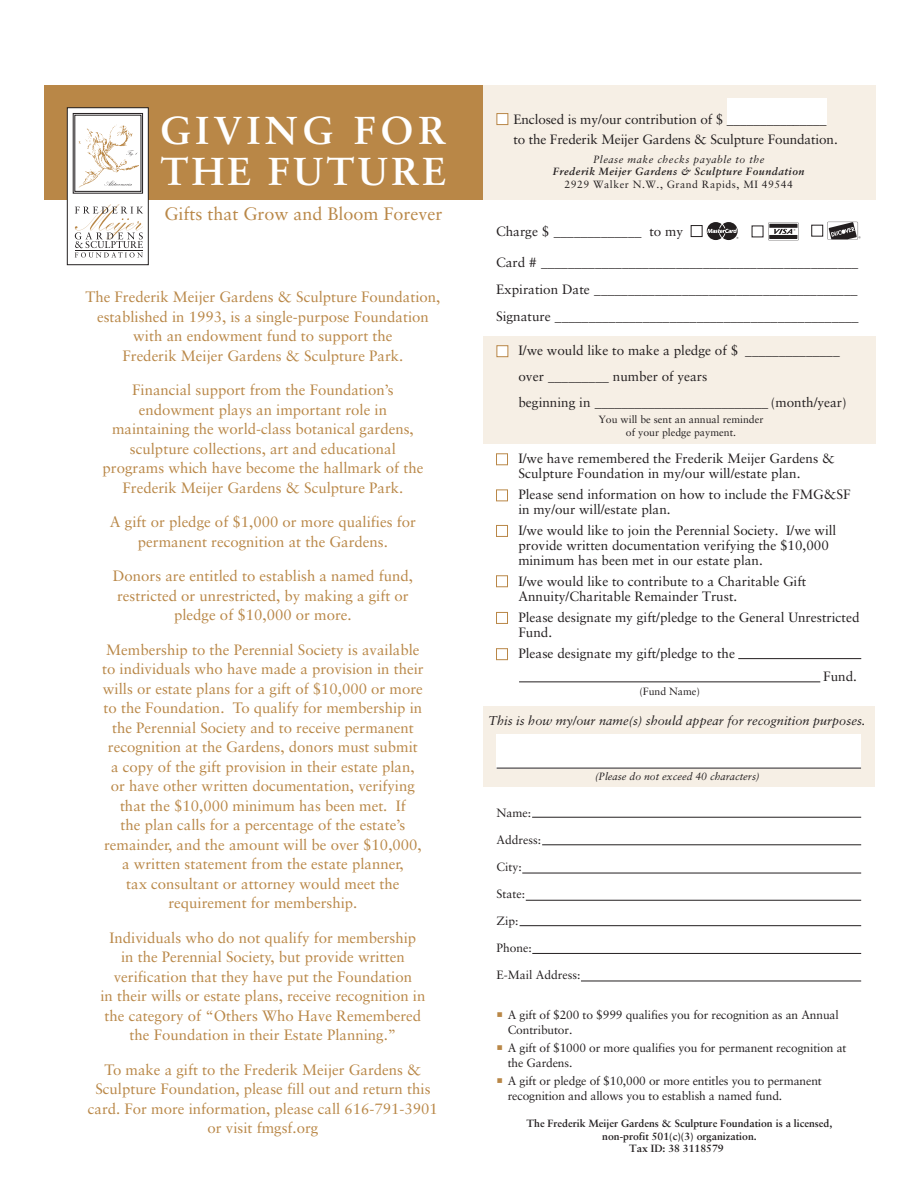
<style>
.page{position:relative;width:918px;height:1188px;background:#fff}
.page>*{position:absolute;margin:0;border:0;box-sizing:border-box;transform-origin:0 0}
.t1{font:700 39px/40.5px "Sabon";letter-spacing:.105em;color:#fff}
.t2{font:18px "Sabon";color:#b98747}
.t3{font:15px/19.5px "Sabon";color:#b98747;text-align:center}
.t4{font:13.5px/15px "Sabon";color:#231f20}
.t5{font:italic 12.75px "Sabon";color:#231f20}
.t6{font:12px/15px "Sabon";letter-spacing:-.01em;color:#231f20}
.t7{font:700 10.5px/12.6px "Sabon";color:#231f20;text-align:center}
.t8{font:10.5px/12.6px "Sabon";color:#231f20;text-align:center}
.t9{font:italic 700 10.5px "Sabon";letter-spacing:.05em;color:#231f20}
.t10{font:10.5px "Sabon";letter-spacing:.05em;color:#231f20}
.t11{font:italic 10.5px "Sabon";color:#231f20}
.t12{font:italic 10.5px "Sabon";letter-spacing:.05em;color:#231f20}
.s1{color:#b98747}
</style>
<div class="page">
<div style="left:44px;top:85px;width:439px;height:114px;background:#b98747"></div>
<div style="left:67px;top:108px;width:81px;height:157px;background:#fff"></div>
<div style="left:67px;top:107px;width:82px;height:158px;border:1px solid #231f20"></div>
<div style="left:73px;top:113px;width:70px;height:80px;border:1px solid #231f20"></div>
<img style="left:78px;top:124px;width:61px;height:64px">
<svg style="left:126px;top:150px;width:11px;height:6px"></svg>
<svg style="left:104px;top:181px;width:28px;height:5px"></svg>
<svg style="left:75px;top:204px;width:68px;height:54px"></svg>
<div style="left:484px;top:706px;width:391px;height:81px;background:#f6efe5"></div>
<div style="left:497px;top:734px;width:364px;height:34px;background:#fff"></div>
<div style="left:483px;top:85px;width:392px;height:114px;background:#f6efe5"></div>
<div style="left:483px;top:336px;width:392px;height:107px;background:#f6efe5"></div>
<hr style="left:497px;top:768px;width:364px;height:1px;background:#231f20">
<div style="left:497px;top:113px;width:11px;height:12px;background:#fff;border:1px solid #b98747"></div>
<div style="left:497px;top:345px;width:11px;height:12px;background:#fff;border:1px solid #b98747"></div>
<div style="left:496px;top:648px;width:12px;height:12px;background:#fff;border:1px solid #b98747"></div>
<div style="left:496px;top:612px;width:12px;height:12px;background:#fff;border:1px solid #b98747"></div>
<div style="left:496px;top:575px;width:12px;height:12px;background:#fff;border:1px solid #b98747"></div>
<div style="left:496px;top:525px;width:12px;height:12px;background:#fff;border:1px solid #b98747"></div>
<div style="left:496px;top:490px;width:12px;height:11px;background:#fff;border:1px solid #b98747"></div>
<div style="left:496px;top:453px;width:12px;height:12px;background:#fff;border:1px solid #b98747"></div>
<div style="left:811px;top:225px;width:12px;height:12px;border:1px solid #231f20"></div>
<svg style="left:827px;top:222px;width:34px;height:18px"></svg>
<svg style="left:768px;top:223px;width:31px;height:17px"></svg>
<div style="left:691px;top:225px;width:12px;height:12px;border:1px solid #231f20"></div>
<svg style="left:707px;top:222px;width:31px;height:18px"></svg>
<hr style="left:532px;top:817px;width:329px;height:1px;background:#231f20">
<hr style="left:542px;top:844px;width:319px;height:1px;background:#231f20">
<hr style="left:522px;top:873px;width:339px;height:1px;background:#231f20">
<hr style="left:532px;top:953px;width:329px;height:1px;background:#231f20">
<hr style="left:581px;top:981px;width:280px;height:1px;background:#231f20">
<hr style="left:526px;top:900px;width:335px;height:1px;background:#231f20">
<hr style="left:520px;top:925px;width:341px;height:1px;background:#231f20">
<hr style="left:738px;top:658px;width:123px;height:1px;background:#231f20">
<hr style="left:519px;top:681px;width:301px;height:1px;background:#231f20">
<div style="left:727px;top:99px;width:99px;height:26px;background:#fff"></div>
<h1 class="t1" style="left:160px;top:110px;width:288px">GIVING FOR<br>THE FUTURE</h1>
<p class="t2" style="left:164px;top:203px;width:280px">Gifts that Grow and Bloom Forever</p>
<p class="t3" style="left:85px;top:287px;width:357px">The Frederik Meijer Gardens &amp; Sculpture Foundation, established in 1993, is a single-purpose Foundation with an endowment fund to support the<br>Frederik Meijer Gardens &amp; Sculpture Park.</p>
<p class="t3" style="left:103px;top:380px;width:322px">Financial support from the Foundation’s endowment plays an important role in maintaining the world-class botanical gardens, sculpture collections, art and educational programs which have become the hallmark of the Frederik Meijer Gardens &amp; Sculpture Park.</p>
<p class="t3" style="left:110px;top:512px;width:307px">A gift or pledge of $1,000 or more qualifies for permanent recognition at the Gardens.</p>
<p class="t3" style="left:113px;top:566px;width:302px">Donors are entitled to establish a named fund, restricted or unrestricted, by making a gift or pledge of $10,000 or more.</p>
<p class="t3" style="left:102px;top:640px;width:323px">Membership to the Perennial Society is available to individuals who have made a provision in their wills or estate plans for a gift of $10,000 or more to the Foundation. To qualify for membership in the Perennial Society and to receive permanent recognition at the Gardens, donors must submit<br>a copy of the gift provision in their estate plan,<br>or have other written documentation, verifying that the $10,000 minimum has been met. If<br>the plan calls for a percentage of the estate’s remainder, and the amount will be over $10,000, a written statement from the estate planner,<br>tax consultant or attorney would meet the requirement for membership.</p>
<p class="t3" style="left:100px;top:928px;width:327px">Individuals who do not qualify for membership<br>in the Perennial Society, but provide written verification that they have put the Foundation<br>in their wills or estate plans, receive recognition in the category of “Others Who Have Remembered the Foundation in their Estate Planning.”</p>
<p class="t3" style="left:88px;top:1060px;width:352px">To make a gift to the Frederik Meijer Gardens &amp; Sculpture Foundation, please fill out and return this card. For more information, please call 616-791-3901 or visit fmgsf.org</p>
<p class="t4" style="left:513px;top:109px;width:326px;line-height:20px">Enclosed is my/our contribution of $ _______________ to the Frederik Meijer Gardens &amp; Sculpture Foundation.</p>
<p class="t12" style="left:593px;top:153px;width:173px">Please make checks payable to the</p>
<p class="t9" style="left:553px;top:165px;width:253px">Frederik Meijer Gardens &amp; Sculpture Foundation</p>
<p class="t10" style="left:564px;top:178px;width:230px">2929 Walker N.W., Grand Rapids, MI 49544</p>
<p class="t4" style="left:496px;top:224px;width:189px">Charge $ _____________ to my</p>
<p class="t4" style="left:496px;top:249px;width:364px;line-height:27px;text-align:justify">Card # _______________________________________________ Expiration Date _______________________________________ Signature _____________________________________________</p>
<p class="t4" style="left:518px;top:338px;width:330px;line-height:25.7px">I/we would like to make a pledge of $ ______________ over _________ number of years<br>beginning in __________________________ (month/year)</p>
<p class="t8" style="left:598px;top:413px;width:167px">You will be sent an annual reminder of your pledge payment.</p>
<p class="t4" style="left:518px;top:451px;width:318px">I/we have remembered the Frederik Meijer Gardens &amp;<br>Sculpture Foundation in my/our will/estate plan.</p>
<p class="t4" style="left:518px;top:487px;width:334px">Please send information on how to include the FMG&amp;SF in my/our will/estate plan.</p>
<p class="t4" style="left:518px;top:523px;width:320px">I/we would like to join the Perennial Society. I/we will provide written documentation verifying the $10,000 minimum has been met in our estate plan.</p>
<p class="t4" style="left:518px;top:574px;width:290px">I/we would like to contribute to a Charitable Gift<br>Annuity/Charitable Remainder Trust.</p>
<p class="t4" style="left:518px;top:610px;width:343px">Please designate my gift/pledge to the General Unrestricted<br>Fund.</p>
<p class="t4" style="left:518px;top:646px;width:218px">Please designate my gift/pledge to the</p>
<p class="t4" style="left:823px;top:668px;width:35px">Fund.</p>
<p class="t8" style="left:639px;top:685px;width:62px">(Fund Name)</p>
<p class="t5" style="left:489px;top:714px;width:378px">This is how my/our name(s) should appear for recognition purposes.</p>
<p class="t6" style="left:497px;top:805px;width:36px">Name:</p>
<p class="t6" style="left:497px;top:832px;width:46px">Address:</p>
<p class="t6" style="left:497px;top:859px;width:27px">City:</p>
<p class="t6" style="left:497px;top:886px;width:30px">State:</p>
<p class="t6" style="left:497px;top:913px;width:24px">Zip:</p>
<p class="t6" style="left:497px;top:940px;width:37px">Phone:</p>
<p class="t6" style="left:497px;top:967px;width:85px">E-Mail Address:</p>
<p class="t11" style="left:595px;top:770px;width:166px">(Please do not exceed 40 characters)</p>
<p class="t6" style="left:508px;top:1007px;width:333px;text-indent:-11px"><span class="s1">○</span> A gift of $200 to $999 qualifies you for recognition as an Annual<br>Contributor.</p>
<p class="t6" style="left:508px;top:1040px;width:340px;text-indent:-11px"><span class="s1">○</span> A gift of $1000 or more qualifies you for permanent recognition at the Gardens.</p>
<p class="t6" style="left:508px;top:1073px;width:316px;text-indent:-11px"><span class="s1">○</span> A gift or pledge of $10,000 or more entitles you to permanent recognition and allows you to establish a named fund.</p>
<p class="t7" style="left:527px;top:1117px;width:307px">The Frederik Meijer Gardens &amp; Sculpture Foundation is a licensed, non-profit 501(c)(3) organization.<br>Tax ID: 38 3118579</p>
</div>
